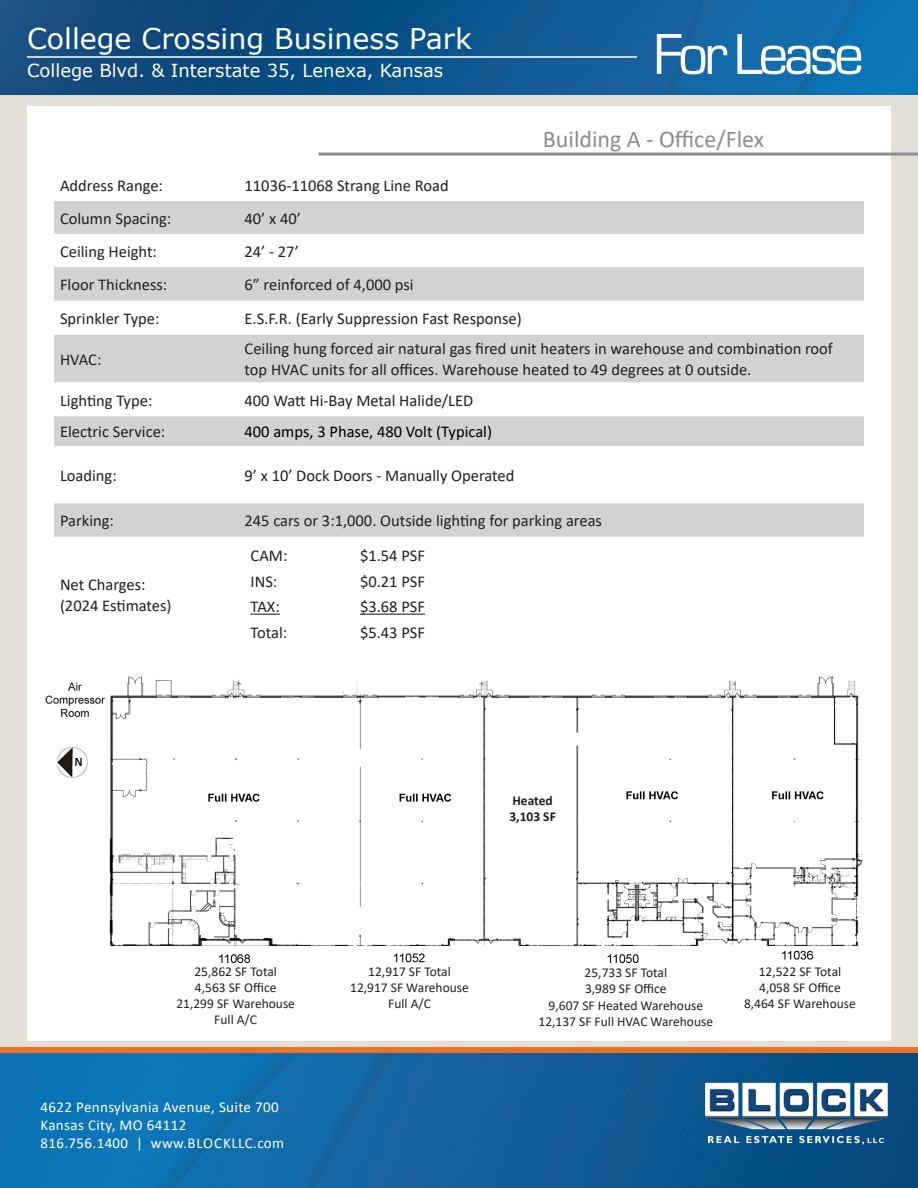
<style>
.page{position:relative;width:918px;height:1188px;background:#fff}
.page>*{position:absolute;margin:0;border:0;box-sizing:border-box;transform-origin:0 0}
.t1{font:60px "Eurostile";letter-spacing:-.075em;color:#fff}
.t2{font:28.5px "Verdana";color:#fff}
.t3{font:24px "Calibri";color:#8c8c8f}
.t4{font:18px "Verdana";color:#fff}
.t5{font:16.5px/21px "Calibri";color:#231f20}
.t6{font:16.5px "Calibri";color:#000}
.t7{font:15px/18px "Calibri";letter-spacing:.025em;color:#fff}
.t8{font:13.5px "Calibri";color:#231f20}
.t9{font:700 13.5px "Calibri";color:#231f20}
</style>
<div class="page">
<div style="left:0;top:93px;width:918px;height:978px;background:#e2dfd9"></div>
<img style="left:0;top:1053px;width:918px;height:135px">
<img style="left:701px;top:1073px;width:190px;height:75px">
<div style="left:0;top:1047px;width:918px;height:6px;background:#eb7125"></div>
<img style="left:0;top:0;width:918px;height:94px">
<hr style="left:27px;top:56px;width:610px;height:2px;background:#fff">
<div style="left:27px;top:107px;width:864px;height:934px;background:#fff"></div>
<hr style="left:319px;top:153px;width:599px;height:3px;background:#8c8c8f">
<div style="left:54px;top:201px;width:810px;height:336px;background:#d1d2d4"></div>
<svg style="left:54px;top:234px;width:810px;height:33px"></svg>
<svg style="left:54px;top:301px;width:810px;height:33px"></svg>
<svg style="left:54px;top:382px;width:810px;height:34px"></svg>
<svg style="left:54px;top:446px;width:810px;height:57px"></svg>
<svg style="left:251px;top:614px;width:29px;height:1px"></svg>
<hr style="left:360px;top:614px;width:65px;height:1px;background:#231f20">
<img style="left:45px;top:676px;width:818px;height:308px">
<h2 class="t2" style="left:27px;top:19px;width:446px">College Crossing Business Park</h2>
<p class="t4" style="left:27px;top:58px;width:418px">College Blvd. &amp; Interstate 35, Lenexa, Kansas</p>
<h1 class="t1" style="left:653px;top:22px;width:212px">For Lease</h1>
<p class="t3" style="left:543px;top:122px;width:223px">Building A - Office/Flex</p>
<p class="t5" style="left:60px;top:174px;width:105px">Address Range:</p>
<p class="t5" style="left:245px;top:174px;width:206px">11036-11068 Strang Line Road</p>
<p class="t5" style="left:60px;top:207px;width:113px">Column Spacing:</p>
<p class="t5" style="left:245px;top:207px;width:58px">40’ x 40’</p>
<p class="t5" style="left:60px;top:240px;width:99px">Ceiling Height:</p>
<p class="t5" style="left:245px;top:240px;width:56px">24’ - 27’</p>
<p class="t5" style="left:60px;top:274px;width:109px">Floor Thickness:</p>
<p class="t5" style="left:245px;top:274px;width:171px">6” reinforced of 4,000 psi</p>
<p class="t5" style="left:60px;top:307px;width:101px">Sprinkler Type:</p>
<p class="t5" style="left:245px;top:307px;width:279px">E.S.F.R. (Early Suppression Fast Response)</p>
<p class="t5" style="left:60px;top:348px;width:43px">HVAC:</p>
<p class="t5" style="left:245px;top:338px;width:590px">Ceiling hung forced air natural gas fired unit heaters in warehouse and combination roof top HVAC units for all offices. Warehouse heated to 49 degrees at 0 outside.</p>
<p class="t5" style="left:60px;top:389px;width:94px">Lighting Type:</p>
<p class="t5" style="left:245px;top:389px;width:230px">400 Watt Hi-Bay Metal Halide/LED</p>
<p class="t5" style="left:60px;top:421px;width:107px">Electric Service:</p>
<p class="t6" style="left:245px;top:420px;width:249px">400 amps, 3 Phase, 480 Volt (Typical)</p>
<p class="t5" style="left:60px;top:464px;width:58px">Loading:</p>
<p class="t5" style="left:245px;top:464px;width:271px">9’ x 10’ Dock Doors - Manually Operated</p>
<p class="t5" style="left:60px;top:510px;width:55px">Parking:</p>
<p class="t5" style="left:245px;top:510px;width:359px">245 cars or 3:1,000. Outside lighting for parking areas</p>
<p class="t5" style="left:60px;top:573px;width:87px">Net Charges:</p>
<p class="t5" style="left:60px;top:594px;width:113px">(2024 Estimates)</p>
<p class="t5" style="left:251px;top:545px;width:38px">CAM:</p>
<p class="t5" style="left:360px;top:545px;width:67px">$1.54 PSF</p>
<p class="t5" style="left:251px;top:570px;width:28px">INS:</p>
<p class="t5" style="left:360px;top:570px;width:67px">$0.21 PSF</p>
<p class="t5" style="left:251px;top:596px;width:31px">TAX:</p>
<p class="t5" style="left:360px;top:596px;width:67px">$3.68 PSF</p>
<p class="t5" style="left:251px;top:621px;width:38px">Total:</p>
<p class="t5" style="left:360px;top:621px;width:67px">$5.43 PSF</p>
<p class="t9" style="left:512px;top:791px;width:42px">Heated</p>
<p class="t9" style="left:509px;top:807px;width:48px">3,103 SF</p>
<p class="t8" style="left:194px;top:962px;width:84px">25,862 SF Total</p>
<p class="t8" style="left:195px;top:978px;width:83px">4,563 SF Office</p>
<p class="t8" style="left:176px;top:994px;width:120px">21,299 SF Warehouse</p>
<p class="t8" style="left:214px;top:1010px;width:44px">Full A/C</p>
<p class="t7" style="left:40px;top:1097px;width:245px">4622 Pennsylvania Avenue, Suite 700<br>Kansas City, MO 64112<br>816.756.1400 | www.BLOCKLLC.com</p>
<p class="t8" style="left:368px;top:962px;width:84px">12,917 SF Total</p>
<p class="t8" style="left:350px;top:978px;width:120px">12,917 SF Warehouse</p>
<p class="t8" style="left:388px;top:994px;width:44px">Full A/C</p>
<p class="t8" style="left:585px;top:963px;width:84px">25,733 SF Total</p>
<p class="t8" style="left:585px;top:979px;width:83px">3,989 SF Office</p>
<p class="t8" style="left:549px;top:996px;width:156px">9,607 SF Heated Warehouse</p>
<p class="t8" style="left:539px;top:1012px;width:176px">12,137 SF Full HVAC Warehouse</p>
<p class="t8" style="left:759px;top:962px;width:84px">12,522 SF Total</p>
<p class="t8" style="left:759px;top:978px;width:83px">4,058 SF Office</p>
<p class="t8" style="left:744px;top:994px;width:113px">8,464 SF Warehouse</p>
</div>
